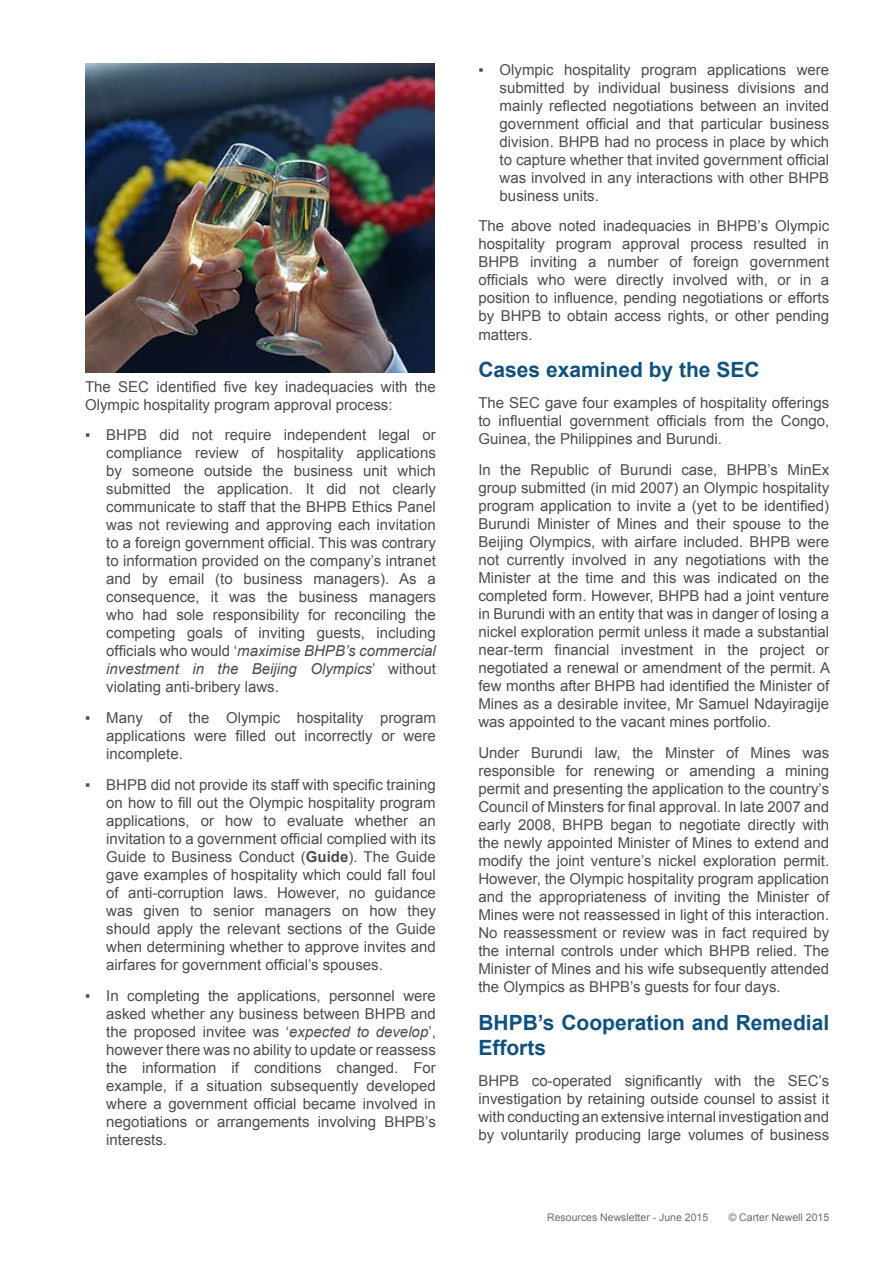
<style>
.page{position:relative;width:893px;height:1263px;background:#fff}
.page>*{position:absolute;margin:0;border:0;box-sizing:border-box;transform-origin:0 0}
.t1{font:700 21px/25.2px "Arial";color:#0e527f}
.t2{font:15px/18px "Arial";color:#4b4c4d;text-align:justify}
.t3{font:10.5px "Arial";color:#6c6d70}
.s1{font-style:italic}
.s2{font-weight:700}
</style>
<div class="page">
<img style="left:85px;top:64px;width:350px;height:308px">
<p class="t2" style="left:85px;top:377px;width:352px">The SEC identified five key inadequacies with the<br>Olympic hospitality program approval process:</p>
<p class="t2" style="left:106px;top:426px;width:331px;text-indent:-21px">▪ BHPB did not require independent legal or compliance review of hospitality applications by someone outside the business unit which submitted the application. It did not clearly communicate to staff that the BHPB Ethics Panel was not reviewing and approving each invitation to a foreign government official. This was contrary to information provided on the company’s intranet and by email (to business managers). As a consequence, it was the business managers who had sole responsibility for reconciling the competing goals of inviting guests, including officials who would ‘<span class="s1">maximise BHPB’s commercial investment in the Beijing Olympics</span>’ without violating anti-bribery laws.</p>
<p class="t2" style="left:106px;top:709px;width:331px;text-indent:-21px">▪ Many of the Olympic hospitality program applications were filled out incorrectly or were incomplete.</p>
<p class="t2" style="left:106px;top:776px;width:331px;text-indent:-21px">▪ BHPB did not provide its staff with specific training on how to fill out the Olympic hospitality program applications, or how to evaluate whether an invitation to a government official complied with its Guide to Business Conduct (<span class="s2">Guide</span>). The Guide gave examples of hospitality which could fall foul of anti-corruption laws. However, no guidance was given to senior managers on how they should apply the relevant sections of the Guide when determining whether to approve invites and airfares for government official’s spouses.</p>
<p class="t2" style="left:106px;top:986px;width:331px;text-indent:-21px">▪ In completing the applications, personnel were asked whether any business between BHPB and the proposed invitee was ‘<span class="s1">expected to develop</span>’, however there was no ability to update or reassess the information if conditions changed. For example, if a situation subsequently developed where a government official became involved in negotiations or arrangements involving BHPB’s interests.</p>
<p class="t2" style="left:500px;top:61px;width:331px;text-indent:-21px">▪ Olympic hospitality program applications were submitted by individual business divisions and mainly reflected negotiations between an invited government official and that particular business division. BHPB had no process in place by which to capture whether that invited government official was involved in any interactions with other BHPB business units.</p>
<p class="t2" style="left:478px;top:217px;width:352px">The above noted inadequacies in BHPB’s Olympic hospitality program approval process resulted in BHPB inviting a number of foreign government officials who were directly involved with, or in a position to influence, pending negotiations or efforts by BHPB to obtain access rights, or other pending matters.</p>
<h1 class="t1" style="left:478px;top:358px;width:283px">Cases examined by the SEC</h1>
<p class="t2" style="left:478px;top:394px;width:352px">The SEC gave four examples of hospitality offerings to influential government officials from the Congo, Guinea, the Philippines and Burundi.</p>
<p class="t2" style="left:478px;top:461px;width:353px">In the Republic of Burundi case, BHPB’s MinEx group submitted (in mid 2007) an Olympic hospitality program application to invite a (yet to be identified)<br>Burundi Minister of Mines and their spouse to the Beijing Olympics, with airfare included. BHPB were not currently involved in any negotiations with the Minister at the time and this was indicated on the completed form. However, BHPB had a joint venture in Burundi with an entity that was in danger of losing a nickel exploration permit unless it made a substantial near-term financial investment in the project or negotiated a renewal or amendment of the permit. A few months after BHPB had identified the Minister of Mines as a desirable invitee, Mr Samuel Ndayiragije was appointed to the vacant mines portfolio.</p>
<p class="t2" style="left:478px;top:744px;width:352px">Under Burundi law, the Minster of Mines was responsible for renewing or amending a mining permit and presenting the application to the country’s Council of Minsters for final approval. In late 2007 and early 2008, BHPB began to negotiate directly with the newly appointed Minister of Mines to extend and modify the joint venture’s nickel exploration permit.<br>However, the Olympic hospitality program application and the appropriateness of inviting the Minister of Mines were not reassessed in light of this interaction.<br>No reassessment or review was in fact required by the internal controls under which BHPB relied. The Minister of Mines and his wife subsequently attended the Olympics as BHPB’s guests for four days.</p>
<h1 class="t1" style="left:478px;top:1010px;width:352px">BHPB’s Cooperation and Remedial<br>Efforts</h1>
<p class="t2" style="left:478px;top:1071px;width:352px">BHPB co-operated significantly with the SEC’s investigation by retaining outside counsel to assist it with conducting an extensive internal investigation and by voluntarily producing large volumes of business</p>
<p class="t3" style="left:547px;top:1210px;width:163px">Resources Newsletter - June 2015</p>
<p class="t3" style="left:729px;top:1210px;width:102px">© Carter Newell 2015</p>
</div>
